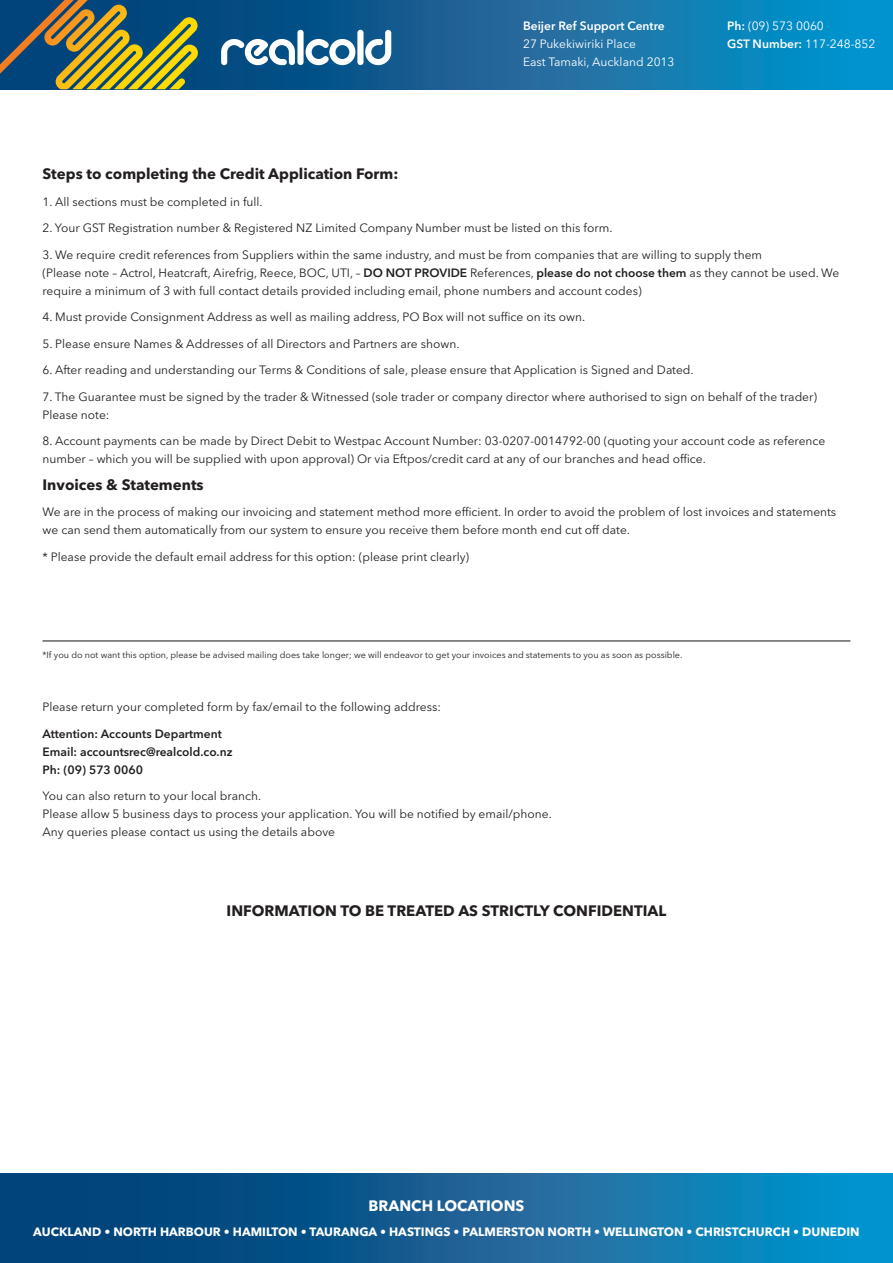
<style>
.page{position:relative;width:893px;height:1263px;background:#fff}
.page>*{position:absolute;margin:0;border:0;box-sizing:border-box;transform-origin:0 0}
.Dejavu_Book_8_pts{font:700 15px "Avenir Next LT Pro";color:#231f20}
.t1{font:700 15px "Avenir Next LT Pro";color:#fff}
.Dejavu_Book_8_pts-2{font:12px/18px "Avenir Next LT Pro";color:#231f20}
.t2{font:700 12px "Avenir Next LT Pro";color:#fff}
.t3{font:12px/18px "Avenir Next LT Pro";color:#fff}
.Dejavu_Book_8_pts-3{font:600 12px/18px "Avenir Next LT Pro";color:#231f20}
.t4{font:600 12px "Avenir Next LT Pro";color:#fff}
.Dejavu_Book_8_pts-4{font:9px "Avenir Next LT Pro";color:#231f20}
.s1{font-weight:600}
</style>
<div class="page">
<svg style="left:199px;top:0;width:694px;height:89px;background:#1170a6"></svg>
<svg style="left:221px;top:30px;width:170px;height:35px"></svg>
<svg style="left:0;top:0;width:199px;height:89px;background:#607252"></svg>
<svg style="left:0;top:1174px;width:893px;height:89px;background:#0c6499"></svg>
<hr style="left:43px;top:640px;width:807px;height:1px;background:#231f20">
<p class="t4" style="left:523px;top:19px;width:143px">Beijer Ref Support Centre</p>
<p class="t3" style="left:523px;top:35px;width:153px">27 Pukekiwiriki Place<br>East Tamaki, Auckland 2013</p>
<p class="t3" style="left:727px;top:17px;width:150px"><span class="s1">Ph:</span> (09) 573 0060<br><span class="s1">GST Number:</span> 117-248-852</p>
<p class="Dejavu_Book_8_pts" style="left:43px;top:165px;width:357px">Steps to completing the Credit Application Form:</p>
<p class="Dejavu_Book_8_pts-2" style="left:43px;top:193px;width:222px">1. All sections must be completed in full.</p>
<p class="Dejavu_Book_8_pts-2" style="left:43px;top:219px;width:571px">2. Your GST Registration number &amp; Registered NZ Limited Company Number must be listed on this form.</p>
<p class="Dejavu_Book_8_pts-2" style="left:43px;top:246px;width:798px">3. We require credit references from Suppliers within the same industry, and must be from companies that are willing to supply them<br>(Please note – Actrol, Heatcraft, Airefrig, Reece, BOC, UTI, – <span class="s1">DO NOT PROVIDE</span> References, <span class="s1">please do not choose them</span> as they cannot be used. We require a minimum of 3 with full contact details provided including email, phone numbers and account codes)</p>
<p class="Dejavu_Book_8_pts-2" style="left:43px;top:308px;width:544px">4. Must provide Consignment Address as well as mailing address, PO Box will not suffice on its own.</p>
<p class="Dejavu_Book_8_pts-2" style="left:43px;top:335px;width:418px">5. Please ensure Names &amp; Addresses of all Directors and Partners are shown.</p>
<p class="Dejavu_Book_8_pts-2" style="left:43px;top:361px;width:653px">6. After reading and understanding our Terms &amp; Conditions of sale, please ensure that Application is Signed and Dated.</p>
<p class="Dejavu_Book_8_pts-2" style="left:43px;top:388px;width:776px">7. The Guarantee must be signed by the trader &amp; Witnessed (sole trader or company director where authorised to sign on behalf of the trader)<br>Please note:</p>
<p class="Dejavu_Book_8_pts-2" style="left:43px;top:432px;width:784px">8. Account payments can be made by Direct Debit to Westpac Account Number: 03-0207-0014792-00 (quoting your account code as reference number – which you will be supplied with upon approval) Or via Eftpos/credit card at any of our branches and head office.</p>
<p class="Dejavu_Book_8_pts" style="left:43px;top:475px;width:163px">Invoices &amp; Statements</p>
<p class="Dejavu_Book_8_pts-2" style="left:43px;top:503px;width:795px">We are in the process of making our invoicing and statement method more efficient. In order to avoid the problem of lost invoices and statements we can send them automatically from our system to ensure you receive them before month end cut off date.</p>
<p class="Dejavu_Book_8_pts-2" style="left:43px;top:548px;width:428px">* Please provide the default email address for this option: (please print clearly)</p>
<p class="Dejavu_Book_8_pts-4" style="left:43px;top:650px;width:641px">*If you do not want this option, please be advised mailing does take longer; we will endeavor to get your invoices and statements to you as soon as possible.</p>
<p class="Dejavu_Book_8_pts-2" style="left:43px;top:698px;width:400px">Please return your completed form by fax/email to the following address:</p>
<p class="Dejavu_Book_8_pts-3" style="left:43px;top:725px;width:191px">Attention: Accounts Department<br>Email: accountsrec@realcold.co.nz<br>Ph: (09) 573 0060</p>
<p class="Dejavu_Book_8_pts-2" style="left:43px;top:787px;width:511px">You can also return to your local branch.<br>Please allow 5 business days to process your application. You will be notified by email/phone.<br>Any queries please contact us using the details above</p>
<p class="Dejavu_Book_8_pts" style="left:227px;top:901px;width:441px">INFORMATION TO BE TREATED AS STRICTLY CONFIDENTIAL</p>
<p class="t1" style="left:369px;top:1196px;width:157px">BRANCH LOCATIONS</p>
<p class="t2" style="left:33px;top:1224px;width:828px">AUCKLAND • NORTH HARBOUR • HAMILTON • TAURANGA • HASTINGS • PALMERSTON NORTH • WELLINGTON • CHRISTCHURCH • DUNEDIN</p>
</div>
